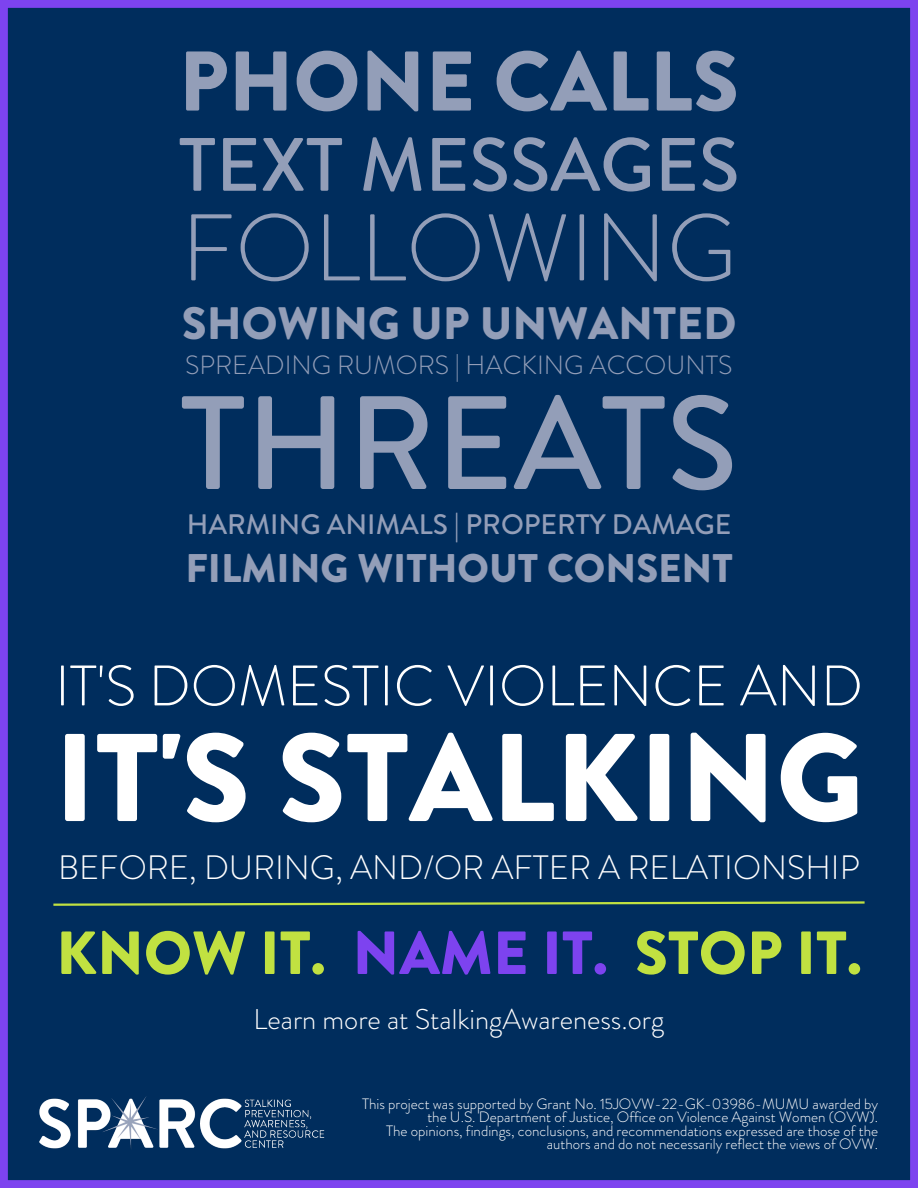
<style>
.page{position:relative;width:918px;height:1188px;background:#002d5d}
.page>*{position:absolute;margin:0;border:0;box-sizing:border-box;transform-origin:0 0}
.t1{font:500 132.6px "Brandon Grotesque";color:#939eb8}
.t2{font:900 124.5px "Brandon Grotesque";color:#fff}
.t3{font:300 94.35px "Brandon Grotesque";color:#939eb8}
.t4{font:900 84.45px "Brandon Grotesque";color:#939eb8}
.t5{font:500 75.3px "Brandon Grotesque";color:#939eb8}
.t6{font:900 60.75px "Brandon Grotesque";color:#c1e141}
.t7{font:300 57px "Brandon Grotesque";color:#fff}
.t8{font:900 45.45px "Brandon Grotesque";color:#939eb8}
.t9{font:900 39.9px "Brandon Grotesque";color:#939eb8}
.t10{font:300 33.75px "Brandon Grotesque";color:#fff}
.t11{font:300 28.5px "Brandon Grotesque";color:#fff}
.t12{font:500 28.2px "Brandon Grotesque";color:#939eb8}
.t13{font:300 26.25px "Brandon Grotesque";color:#939eb8}
.t14{font:300 15px/13.5px "Brandon Grotesque";color:#fff;text-align:right}
.s1{color:#7d43ef}
</style>
<div class="page">
<img style="left:40px;top:1096px;width:284px;height:55px">
<svg style="left:51px;top:900px;width:816px;height:7px;background:#3d6653"></svg>
<p class="t4" style="left:179px;top:22px;width:562px">PHONE CALLS</p>
<p class="t5" style="left:179px;top:112px;width:562px">TEXT MESSAGES</p>
<p class="t3" style="left:181px;top:181px;width:557px">FOLLOWING</p>
<p class="t8" style="left:182px;top:291px;width:556px">SHOWING UP UNWANTED</p>
<p class="t13" style="left:185px;top:346px;width:549px">SPREADING RUMORS | HACKING ACCOUNTS</p>
<p class="t1" style="left:180px;top:350px;width:558px">THREATS</p>
<p class="t12" style="left:187px;top:505px;width:546px">HARMING ANIMALS | PROPERTY DAMAGE</p>
<p class="t9" style="left:185px;top:540px;width:549px">FILMING WITHOUT CONSENT</p>
<p class="t7" style="left:55px;top:646px;width:809px">IT'S DOMESTIC VIOLENCE AND</p>
<p class="t2" style="left:54px;top:690px;width:811px">IT'S STALKING</p>
<p class="t10" style="left:58px;top:843px;width:803px">BEFORE, DURING, AND/OR AFTER A RELATIONSHIP</p>
<p class="t6" style="left:56px;top:910px;width:807px">KNOW IT. <span class="s1">NAME IT.</span> STOP IT.</p>
<p class="t11" style="left:254px;top:999px;width:412px">Learn more at StalkingAwareness.org</p>
<p class="t14" style="left:362px;top:1097px;width:518px">This project was supported by Grant No. 15JOVW-22-GK-03986-MUMU awarded by the U.S. Department of Justice, Office on Violence Against Women (OVW).</p>
<p class="t14" style="left:386px;top:1124px;width:494px">The opinions, findings, conclusions, and recommendations expressed are those of the authors and do not necessarily reflect the views of OVW.</p>
</div>
